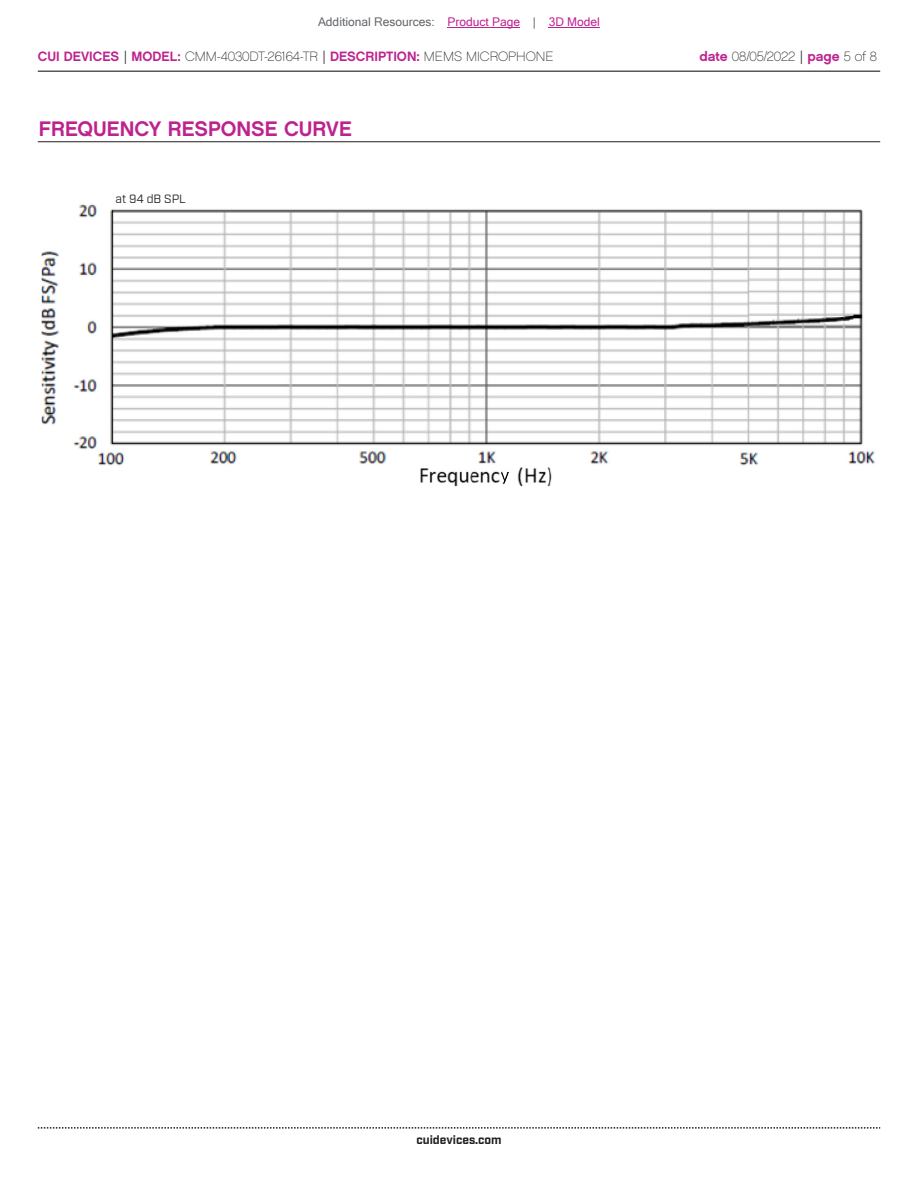
<style>
.page{position:relative;width:918px;height:1188px;background:#fff}
.page>*{position:absolute;margin:0;border:0;box-sizing:border-box;transform-origin:0 0}
.t1{font:21px "Chalet New York Nineteen Sixty";color:#bd238f}
.t2{font:13.5px "Chalet Paris Nineteen Sixty";color:#231f20}
.t3{font:12px "Microsoft Sans Serif";color:#63676b}
.t4{font:700 12px "Industry";color:#231f20}
.t5{font:12px "Industry";color:#231f20}
.s1{color:#bd238f}
.s2{font-family:"Chalet New York Nineteen Sixty";color:#bd238f}
.s3{font-family:"Industry"}
</style>
<div class="page">
<hr style="left:38px;top:71px;width:842px;height:1px;background:#231f20">
<svg style="left:38px;top:1127px;width:842px;height:2px"></svg>
<hr style="left:38px;top:141px;width:842px;height:1px;background:#231f20">
<img style="left:41px;top:204px;width:834px;height:282px">
<hr style="left:448px;top:27px;width:72px;height:1px;background:#bd238f">
<hr style="left:549px;top:27px;width:51px;height:1px;background:#bd238f">
<p class="t3" style="left:318px;top:15px;width:283px">Additional Resources: <span class="s1">Product Page</span> | <span class="s1">3D Model</span></p>
<p class="t2" style="left:38px;top:48px;width:517px"><span class="s2">CUI DEVICES</span> <span class="s3">|</span> <span class="s2">MODEL:</span> CMM-4030DT-26164-TR <span class="s3">|</span> <span class="s2">DESCRIPTION:</span> MEMS MICROPHONE</p>
<p class="t2" style="left:699px;top:48px;width:179px"><span class="s2">date</span> 08/05/2022 <span class="s3">|</span> <span class="s2">page</span> 5 of 8</p>
<h1 class="t1" style="left:39px;top:115px;width:314px">FREQUENCY RESPONSE CURVE</h1>
<p class="t5" style="left:116px;top:192px;width:72px">at 94 dB SPL</p>
<p class="t4" style="left:416px;top:1132px;width:87px">cuidevices.com</p>
</div>
